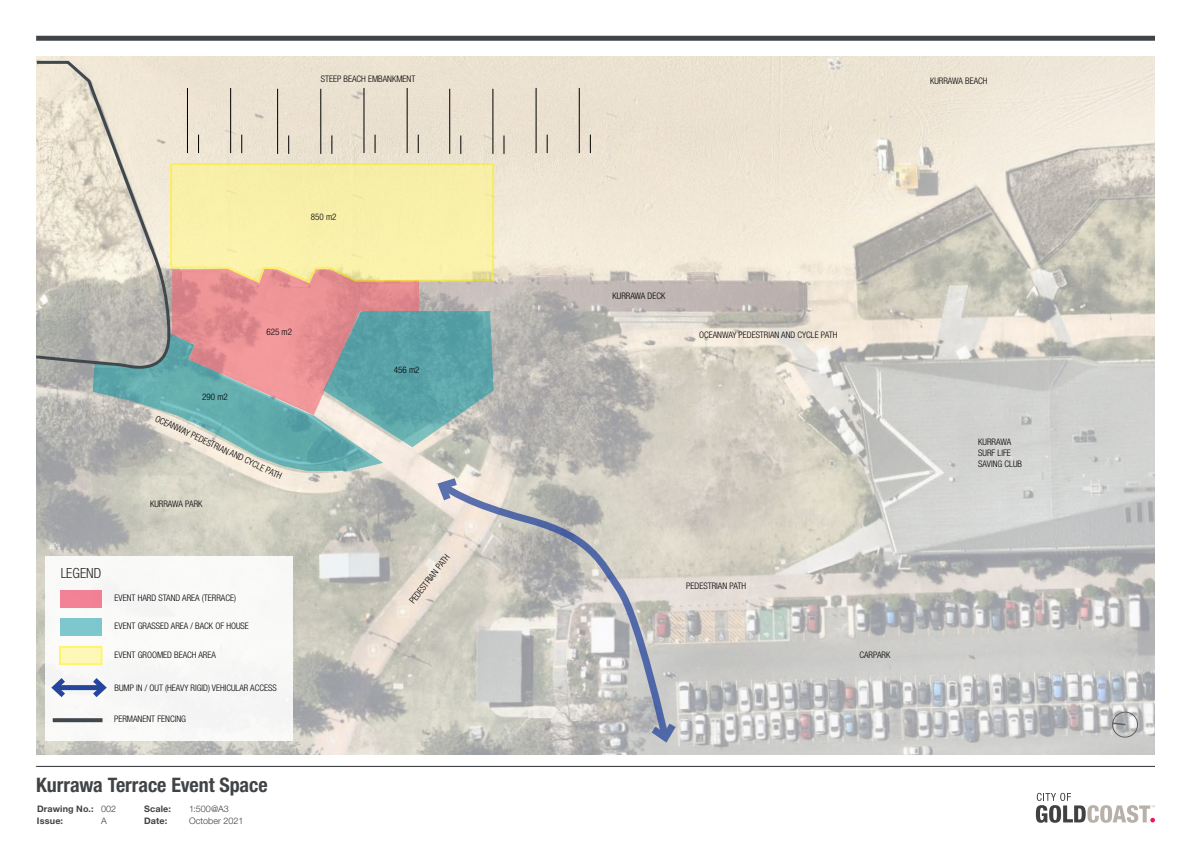
<style>
.page{position:relative;width:1191px;height:842px;background:#fff}
.page>*{position:absolute;margin:0;border:0;box-sizing:border-box;transform-origin:0 0}
.t1{font:700 condensed 20px "Helvetica Neue LT Std";color:#414447}
.t2{font:300 condensed 14px "Helvetica Neue LT Pro";color:#000}
.t3{font:300 condensed 9px/10.8px "Helvetica Neue LT Pro";color:#000}
.t4{font:700 9px "Helvetica Neue LT Pro";letter-spacing:.02em;color:#414042}
.t5{font:300 9px "Helvetica Neue LT Pro";letter-spacing:.01em;color:#414042}
.s1{font-weight:300}
</style>
<div class="page">
<img style="left:36px;top:57px;width:1119px;height:697px">
<div style="left:36px;top:36px;width:1119px;height:5px;background:#414447"></div>
<svg style="left:1036px;top:793px;width:119px;height:30px"></svg>
<hr style="left:36px;top:766px;width:1119px;height:1px;background:#414447">
<div style="left:45px;top:556px;width:248px;height:185px;background:#f9f9f8"></div>
<div style="left:60px;top:590px;width:41px;height:17px;background:#f38196"></div>
<div style="left:60px;top:618px;width:41px;height:17px;background:#7dc7cd"></div>
<div style="left:59px;top:646px;width:43px;height:19px;background:linear-gradient(to right,#fdf8b8,#fdf8b8)"></div>
<div style="left:55px;top:685px;width:48px;height:5px;background:#26469d"></div>
<svg style="left:51px;top:678px;width:19px;height:19px"></svg>
<svg style="left:88px;top:678px;width:19px;height:19px"></svg>
<svg style="left:93px;top:162px;width:402px;height:309px"></svg>
<svg style="left:36px;top:59px;width:136px;height:321px"></svg>
<svg style="left:53px;top:718px;width:49px;height:4px"></svg>
<svg style="left:1110px;top:711px;width:28px;height:27px"></svg>
<svg style="left:436px;top:477px;width:236px;height:267px"></svg>
<svg style="left:644px;top:716px;width:32px;height:28px"></svg>
<svg style="left:436px;top:477px;width:28px;height:31px"></svg>
<hr style="left:187px;top:88px;width:1px;height:65px;background:#000">
<hr style="left:277px;top:89px;width:1px;height:65px;background:#000">
<hr style="left:364px;top:88px;width:1px;height:65px;background:#000">
<hr style="left:449px;top:89px;width:1px;height:65px;background:#000">
<hr style="left:536px;top:88px;width:1px;height:65px;background:#000">
<hr style="left:230px;top:88px;width:1px;height:65px;background:#000">
<hr style="left:320px;top:89px;width:1px;height:65px;background:#000">
<hr style="left:407px;top:88px;width:1px;height:65px;background:#000">
<hr style="left:492px;top:89px;width:1px;height:65px;background:#000">
<hr style="left:579px;top:88px;width:1px;height:65px;background:#000">
<svg style="left:198px;top:135px;width:1px;height:18px"></svg>
<svg style="left:288px;top:135px;width:1px;height:19px"></svg>
<svg style="left:375px;top:135px;width:1px;height:18px"></svg>
<svg style="left:460px;top:135px;width:1px;height:19px"></svg>
<svg style="left:547px;top:135px;width:1px;height:18px"></svg>
<svg style="left:241px;top:135px;width:1px;height:18px"></svg>
<svg style="left:332px;top:135px;width:1px;height:19px"></svg>
<svg style="left:418px;top:135px;width:1px;height:18px"></svg>
<svg style="left:504px;top:135px;width:1px;height:19px"></svg>
<svg style="left:590px;top:135px;width:1px;height:18px"></svg>
<p class="t3" style="left:321px;top:74px;width:96px">STEEP BEACH EMBANKMENT</p>
<p class="t3" style="left:930px;top:75px;width:59px">KURRAWA BEACH</p>
<p class="t3" style="left:311px;top:211px;width:27px">850 m2</p>
<p class="t3" style="left:202px;top:391px;width:27px">290 m2</p>
<p class="t3" style="left:266px;top:327px;width:27px">625 m2</p>
<p class="t3" style="left:158px;top:413px;width:140px;rotate:25deg">OCEANWAY PEDESTRIAN AND CYCLE PATH</p>
<p class="t3" style="left:150px;top:498px;width:54px">KURRAWA PARK</p>
<h2 class="t2" style="left:60px;top:565px;width:42px">LEGEND</h2>
<p class="t3" style="left:115px;top:593px;width:123px">EVENT HARD STAND AREA (TERRACE)</p>
<p class="t3" style="left:115px;top:621px;width:136px">EVENT GRASSED AREA / BACK OF HOUSE</p>
<p class="t3" style="left:115px;top:649px;width:103px">EVENT GROOMED BEACH AREA</p>
<p class="t3" style="left:115px;top:682px;width:163px">BUMP IN / OUT (HEAVY RIGID) VEHICULAR ACCESS</p>
<p class="t3" style="left:114px;top:714px;width:73px">PERMANENT FENCING</p>
<h1 class="t1" style="left:36px;top:773px;width:233px">Kurrawa Terrace Event Space</h1>
<p class="t4" style="left:37px;top:803px;width:81px">Drawing No.: <span class="s1">002</span></p>
<p class="t4" style="left:144px;top:803px;width:28px">Scale:</p>
<p class="t5" style="left:189px;top:803px;width:41px">1:500@A3</p>
<p class="t4" style="left:37px;top:815px;width:28px">Issue:</p>
<p class="t5" style="left:101px;top:816px;width:7px">A</p>
<p class="t4" style="left:144px;top:815px;width:25px">Date:</p>
<p class="t5" style="left:189px;top:816px;width:56px">October 2021</p>
<p class="t3" style="left:394px;top:364px;width:27px">456 m2</p>
<p class="t3" style="left:407px;top:599px;width:61px;rotate:-52deg">PEDESTRIAN PATH</p>
<p class="t3" style="left:612px;top:290px;width:54px">KURRAWA DECK</p>
<p class="t3" style="left:699px;top:329px;width:140px">OCEANWAY PEDESTRIAN AND CYCLE PATH</p>
<p class="t3" style="left:686px;top:580px;width:61px">PEDESTRIAN PATH</p>
<p class="t3" style="left:859px;top:649px;width:32px">CARPARK</p>
<p class="t3" style="left:978px;top:437px;width:45px">KURRAWA<br>SURF LIFE<br>SAVING CLUB</p>
</div>
